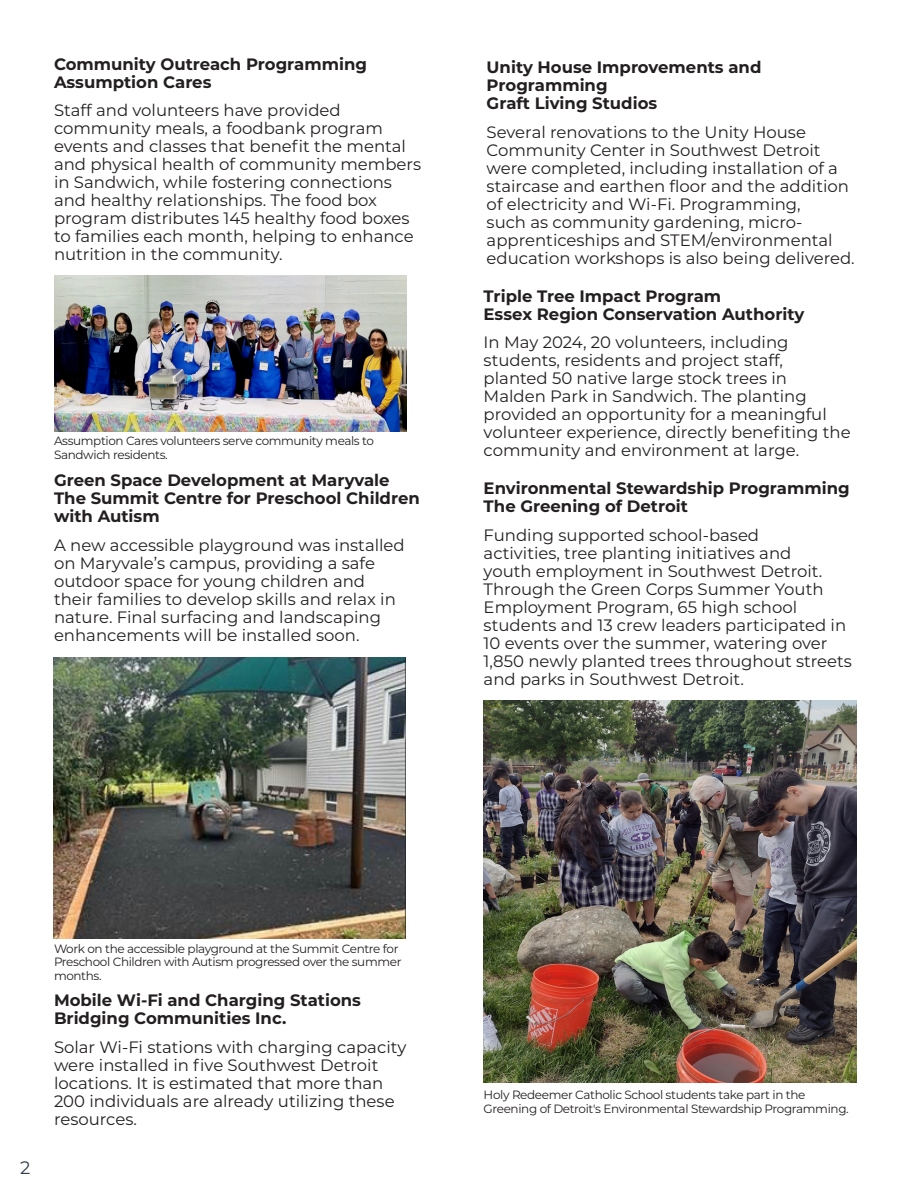
<style>
.page{position:relative;width:918px;height:1188px;background:#fff}
.page>*{position:absolute;margin:0;border:0;box-sizing:border-box;transform-origin:0 0}
.t1{font:18px "Montserrat";color:#333f48}
.Normal_Paragraph{font:16.5px/18px "Montserrat";color:#231f20}
.Normal_Paragraph-2{font:700 16.5px/18px "Montserrat";color:#231f20}
.Normal_Paragraph-3{font:12px/13.5px "Montserrat";letter-spacing:-.03em;color:#231f20}
</style>
<div class="page">
<img style="left:54px;top:275px;width:352px;height:156px">
<img style="left:484px;top:701px;width:373px;height:382px">
<img style="left:54px;top:657px;width:352px;height:281px">
<p class="Normal_Paragraph-2" style="left:54px;top:54px;width:315px">Community Outreach Programming<br>Assumption Cares</p>
<p class="Normal_Paragraph" style="left:54px;top:101px;width:369px">Staff and volunteers have provided community meals, a foodbank program events and classes that benefit the mental and physical health of community members in Sandwich, while fostering connections and healthy relationships. The food box program distributes 145 healthy food boxes to families each month, helping to enhance nutrition in the community.</p>
<p class="Normal_Paragraph-3" style="left:54px;top:434px;width:322px">Assumption Cares volunteers serve community meals to<br>Sandwich residents.</p>
<p class="Normal_Paragraph-2" style="left:54px;top:471px;width:337px">Green Space Development at Maryvale</p>
<p class="Normal_Paragraph-2" style="left:54px;top:489px;width:367px">The Summit Centre for Preschool Children with Autism</p>
<p class="Normal_Paragraph" style="left:54px;top:536px;width:352px">A new accessible playground was installed on Maryvale’s campus, providing a safe outdoor space for young children and their families to develop skills and relax in nature. Final surfacing and landscaping enhancements will be installed soon.</p>
<p class="Normal_Paragraph-2" style="left:487px;top:57px;width:276px">Unity House Improvements and<br>Programming</p>
<p class="Normal_Paragraph-2" style="left:487px;top:93px;width:172px">Graft Living Studios</p>
<p class="Normal_Paragraph" style="left:487px;top:122px;width:370px">Several renovations to the Unity House Community Center in Southwest Detroit were completed, including installation of a staircase and earthen floor and the addition of electricity and Wi-Fi. Programming,<br>such as community gardening, micro&shy;apprenticeships and STEM/environmental education workshops is also being delivered.</p>
<p class="Normal_Paragraph-2" style="left:484px;top:286px;width:239px">Triple Tree Impact Program</p>
<p class="Normal_Paragraph-2" style="left:484px;top:304px;width:322px">Essex Region Conservation Authority</p>
<p class="Normal_Paragraph" style="left:484px;top:333px;width:369px">In May 2024, 20 volunteers, including students, residents and project staff, planted 50 native large stock trees in Malden Park in Sandwich. The planting provided an opportunity for a meaningful volunteer experience, directly benefiting the community and environment at large.</p>
<p class="Normal_Paragraph-2" style="left:484px;top:478px;width:368px">Environmental Stewardship Programming<br>The Greening of Detroit</p>
<p class="Normal_Paragraph" style="left:484px;top:525px;width:370px">Funding supported school-based<br>activities, tree planting initiatives and<br>youth employment in Southwest Detroit.<br>Through the Green Corps Summer Youth Employment Program, 65 high school students and 13 crew leaders participated in 10 events over the summer, watering over 1,850 newly planted trees throughout streets and parks in Southwest Detroit.</p>
<p class="t1" style="left:20px;top:1155px;width:12px">2</p>
<p class="Normal_Paragraph-3" style="left:54px;top:941px;width:349px">Work on the accessible playground at the Summit Centre for<br>Preschool Children with Autism progressed over the summer months.</p>
<p class="Normal_Paragraph-2" style="left:54px;top:991px;width:309px">Mobile Wi-Fi and Charging Stations<br>Bridging Communities Inc.</p>
<p class="Normal_Paragraph" style="left:54px;top:1037px;width:354px">Solar Wi-Fi stations with charging capacity were installed in five Southwest Detroit locations. It is estimated that more than 200 individuals are already utilizing these resources.</p>
<p class="Normal_Paragraph-3" style="left:484px;top:1088px;width:367px">Holy Redeemer Catholic School students take part in the<br>Greening of Detroit's Environmental Stewardship Programming.</p>
</div>
